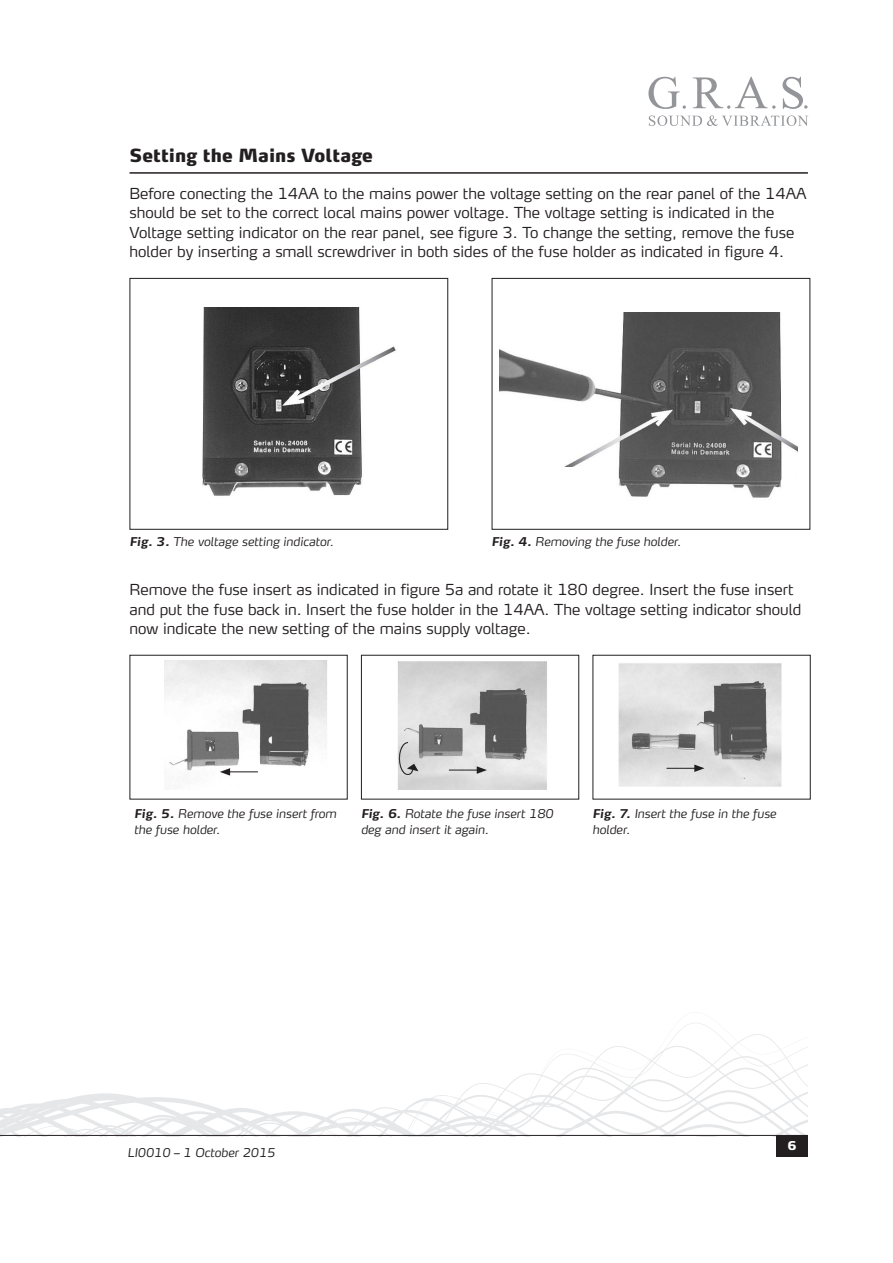
<style>
.page{position:relative;width:893px;height:1263px;background:#fff}
.page>*{position:absolute;margin:0;border:0;box-sizing:border-box;transform-origin:0 0}
.Heading_1{font:900 18px "Max TF";color:#231f20}
.Body{font:300 15px/19.5px "Max TF";color:#231f20}
.t1{font:italic 300 12px/16.5px "Max TF";color:#231f20}
.t2{font:900 12px "Max TF";color:#fff}
.s1{font-weight:700}
</style>
<div class="page">
<svg style="left:0;top:1023px;width:808px;height:112px"></svg>
<svg style="left:649px;top:115px;width:159px;height:11px"></svg>
<svg style="left:648px;top:77px;width:38px;height:32px"></svg>
<svg style="left:693px;top:77px;width:82px;height:32px"></svg>
<svg style="left:783px;top:77px;width:24px;height:32px"></svg>
<hr style="left:0;top:1135px;width:808px;height:1px;background:#231f20">
<div style="left:776px;top:1135px;width:32px;height:22px;background:#231f20"></div>
<hr style="left:130px;top:172px;width:678px;height:2px;background:#231f20">
<img style="left:202px;top:307px;width:194px;height:189px">
<div style="left:130px;top:278px;width:318px;height:252px;border:1px solid #231f20"></div>
<img style="left:499px;top:313px;width:298px;height:185px">
<div style="left:501px;top:467px;width:108px;height:37px;background:#fff"></div>
<div style="left:492px;top:278px;width:318px;height:252px;border:1px solid #231f20"></div>
<img style="left:164px;top:661px;width:163px;height:115px">
<div style="left:130px;top:655px;width:218px;height:144px;border:1px solid #231f20"></div>
<img style="left:397px;top:661px;width:150px;height:129px">
<img style="left:618px;top:663px;width:163px;height:124px">
<div style="left:361px;top:655px;width:218px;height:144px;border:1px solid #231f20"></div>
<div style="left:593px;top:655px;width:218px;height:144px;border:1px solid #231f20"></div>
<p class="Heading_1" style="left:130px;top:144px;width:245px">Setting the Mains Voltage</p>
<p class="Body" style="left:130px;top:183px;width:679px">Before conecting the 14AA to the mains power the voltage setting on the rear panel of the 14AA should be set to the correct local mains power voltage. The voltage setting is indicated in the Voltage setting indicator on the rear panel, see figure 3. To change the setting, remove the fuse holder by inserting a small screwdriver in both sides of the fuse holder as indicated in figure 4.</p>
<p class="t1" style="left:130px;top:534px;width:206px"><span class="s1">Fig. 3.</span> The voltage setting indicator.</p>
<p class="t1" style="left:491px;top:534px;width:191px"><span class="s1">Fig. 4.</span> Removing the fuse holder.</p>
<p class="Body" style="left:130px;top:580px;width:673px">Remove the fuse insert as indicated in figure 5a and rotate it 180 degree. Insert the fuse insert and put the fuse back in. Insert the fuse holder in the 14AA. The voltage setting indicator should now indicate the new setting of the mains supply voltage.</p>
<p class="t1" style="left:134px;top:805px;width:204px"><span class="s1">Fig. 5.</span> Remove the fuse insert from the fuse holder.</p>
<p class="t1" style="left:361px;top:805px;width:194px"><span class="s1">Fig. 6.</span> Rotate the fuse insert 180 deg and insert it again.</p>
<p class="t1" style="left:593px;top:805px;width:185px"><span class="s1">Fig. 7.</span> Insert the fuse in the fuse holder.</p>
<p class="t1" style="left:128px;top:1144px;width:149px">LI0010 – 1 October 2015</p>
<p class="t2" style="left:787px;top:1138px;width:11px">6</p>
</div>
